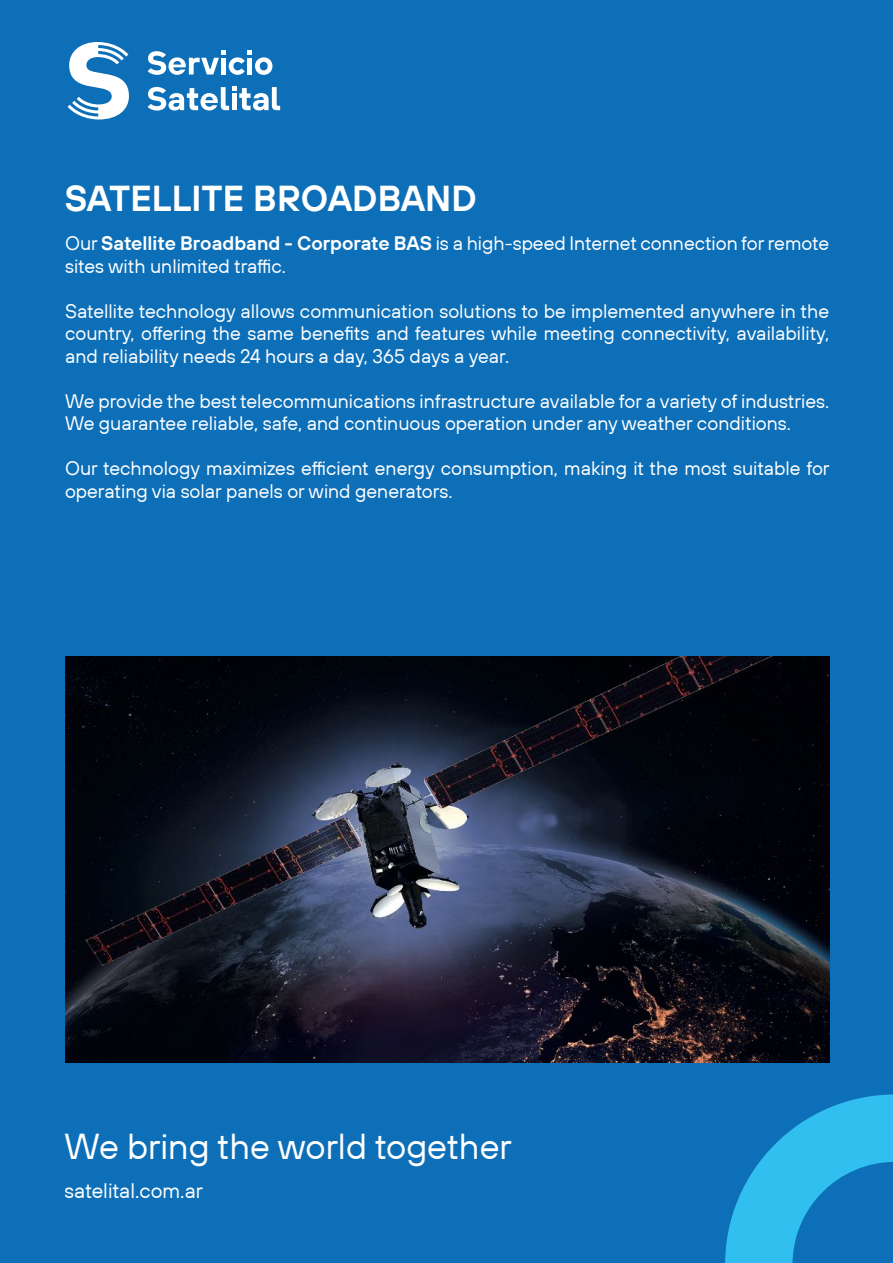
<style>
.page{position:relative;width:893px;height:1263px;background:#0d6fb8}
.page>*{position:absolute;margin:0;border:0;box-sizing:border-box;transform-origin:0 0}
.t1{font:36px "TT Hoves";color:#fff}
.t2{font:600 36px "TT Hoves";color:#fff}
.t3{font:21px "TT Hoves";color:#fff}
.t4{font:19.5px/22.5px "TT Hoves";color:#fff}
.s1{font-weight:600}
</style>
<div class="page">
<svg style="left:725px;top:1094px;width:168px;height:169px"></svg>
<svg style="left:148px;top:87px;width:132px;height:24px"></svg>
<svg style="left:148px;top:51px;width:124px;height:24px"></svg>
<svg style="left:68px;top:42px;width:61px;height:78px"></svg>
<img style="left:65px;top:657px;width:764px;height:406px">
<h1 class="t2" style="left:65px;top:175px;width:413px">SATELLITE BROADBAND</h1>
<p class="t4" style="left:65px;top:232px;width:766px">Our <span class="s1">Satellite Broadband - Corporate BAS</span> is a high-speed Internet connection for remote sites with unlimited traffic.</p>
<p class="t4" style="left:65px;top:299px;width:766px;text-align:justify">Satellite technology allows communication solutions to be implemented anywhere in the country, offering the same benefits and features while meeting connectivity, availability, and reliability needs 24 hours a day, 365 days a year.</p>
<p class="t4" style="left:65px;top:389px;width:766px">We provide the best telecommunications infrastructure available for a variety of industries.<br>We guarantee reliable, safe, and continuous operation under any weather conditions.</p>
<p class="t4" style="left:65px;top:457px;width:766px">Our technology maximizes efficient energy consumption, making it the most suitable for operating via solar panels or wind generators.</p>
<h1 class="t1" style="left:65px;top:1124px;width:449px">We bring the world together</h1>
<p class="t3" style="left:64px;top:1177px;width:140px">satelital.com.ar</p>
</div>
